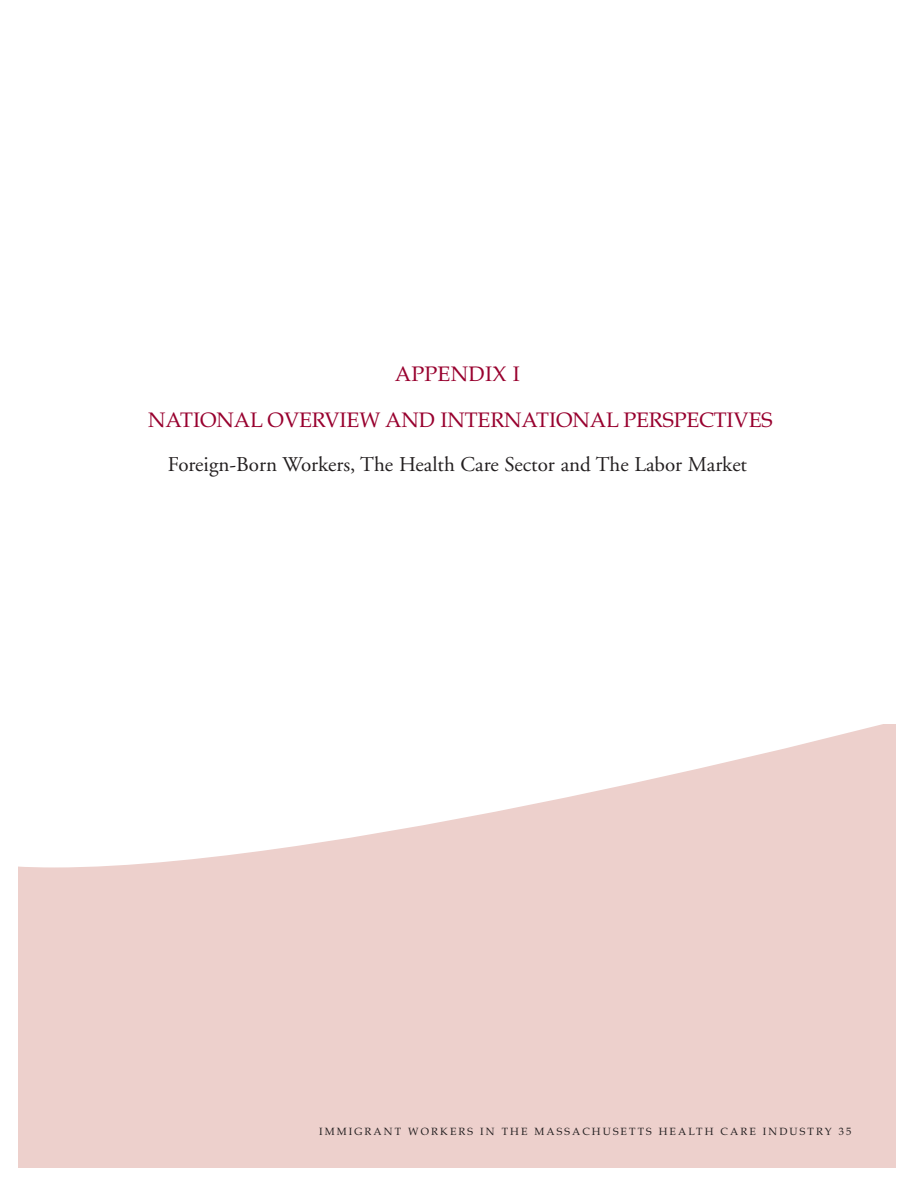
<style>
.page{position:relative;width:918px;height:1188px;background:#fff}
.page>*{position:absolute;margin:0;border:0;box-sizing:border-box;transform-origin:0 0}
.t1{font:21px "Adobe Garamond";color:#231f20}
.t2{font:21px/46.2px "Book Antiqua";letter-spacing:-.005em;color:#98002e;text-align:center}
.t3{font:10.5px "Book Antiqua";letter-spacing:.2em;color:#231f20}
</style>
<div class="page">
<svg style="left:18px;top:725px;width:878px;height:442px;fill:#edd0cc"></svg>
<p class="t2" style="left:148px;top:353px;width:626px">APPENDIX I<br>NATIONAL OVERVIEW AND INTERNATIONAL PERSPECTIVES</p>
<p class="t1" style="left:168px;top:456px;width:581px">Foreign-Born Workers, The Health Care Sector and The Labor Market</p>
<p class="t3" style="left:319px;top:1128px;width:534px">IMMIGRANT WORKERS IN THE MASSACHUSETTS HEALTH CARE INDUSTRY 35</p>
</div>
